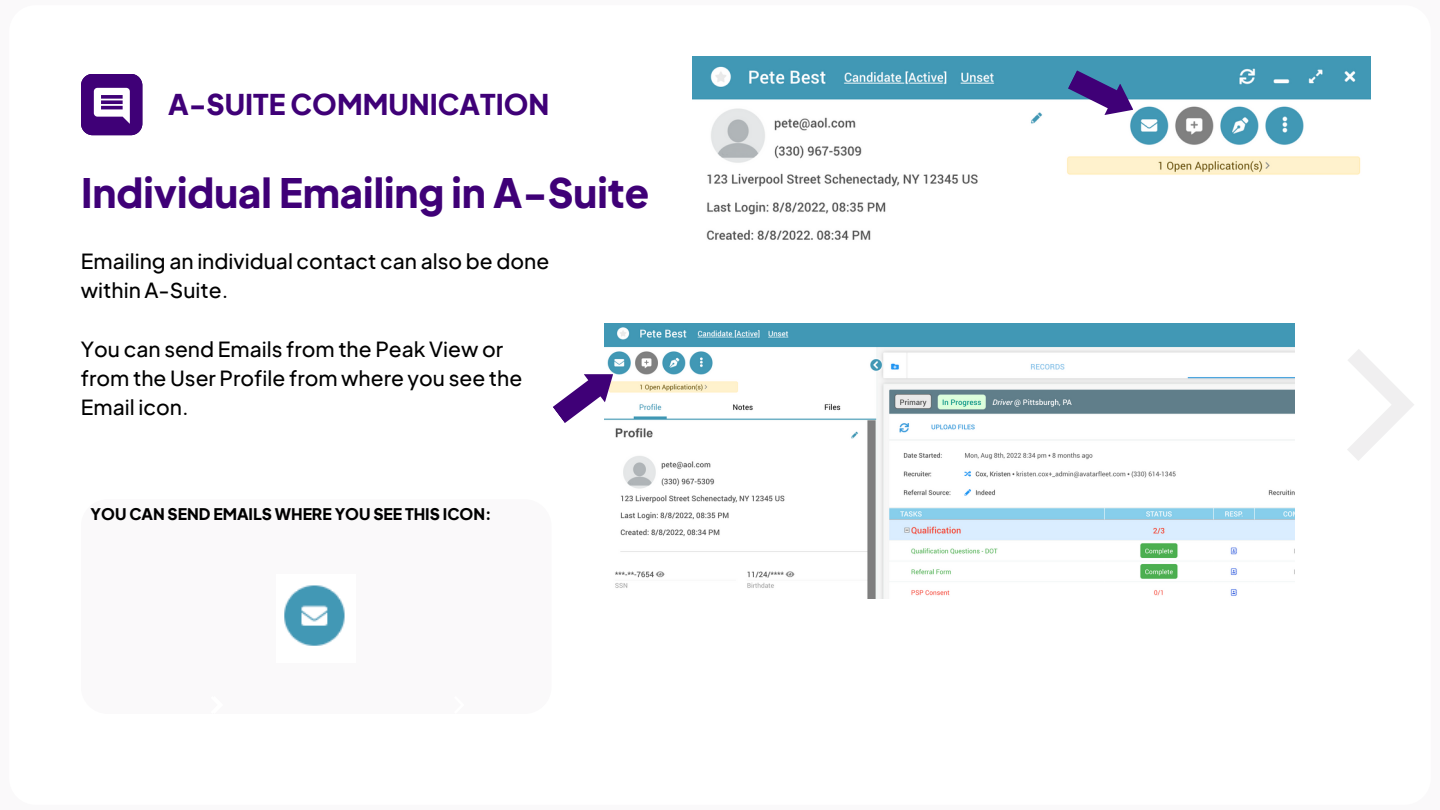
<style>
.page{position:relative;width:1440px;height:810px;background:#faf9fa}
.page>*{position:absolute;margin:0;border:0;box-sizing:border-box;transform-origin:0 0}
.t1{font:800 40px "Eudoxus Sans";color:#3f0077}
.t2{font:800 28.2px "Eudoxus Sans";color:#3f0077}
.t3{font:500 21px/29.2px "Eudoxus Sans";color:#000}
.t4{font:800 15.8px "Eudoxus Sans";color:#000}
</style>
<div class="page">
<div style="left:9px;top:5px;width:1422px;height:800px;background:#fff;border-radius:27px"></div>
<svg style="left:1347px;top:349px;width:67px;height:112px"></svg>
<div style="left:81px;top:74px;width:61px;height:61px;background:#3f0077;border-radius:12px"></div>
<div style="left:81px;top:499px;width:471px;height:215px;background:#faf9fa;border-radius:27px"></div>
<img style="left:284px;top:585px;width:61px;height:61px">
<svg style="left:94px;top:87px;width:36px;height:37px"></svg>
<img style="left:693px;top:56px;width:677px;height:184px">
<img style="left:604px;top:324px;width:690px;height:275px">
<svg style="left:553px;top:360px;width:71px;height:69px"></svg>
<svg style="left:1064px;top:64px;width:77px;height:62px"></svg>
<p class="t2" style="left:168px;top:86px;width:383px">A-SUITE COMMUNICATION</p>
<p class="t1" style="left:81px;top:167px;width:570px">Individual Emailing in A-Suite</p>
<p class="t3" style="left:81px;top:246px;width:470px">Emailing an individual contact can also be done within A-Suite.</p>
<p class="t3" style="left:81px;top:334px;width:443px">You can send Emails from the Peak View or from the User Profile from where you see the<br>Email icon.</p>
<p class="t4" style="left:91px;top:503px;width:403px">YOU CAN SEND EMAILS WHERE YOU SEE THIS ICON:</p>
</div>
